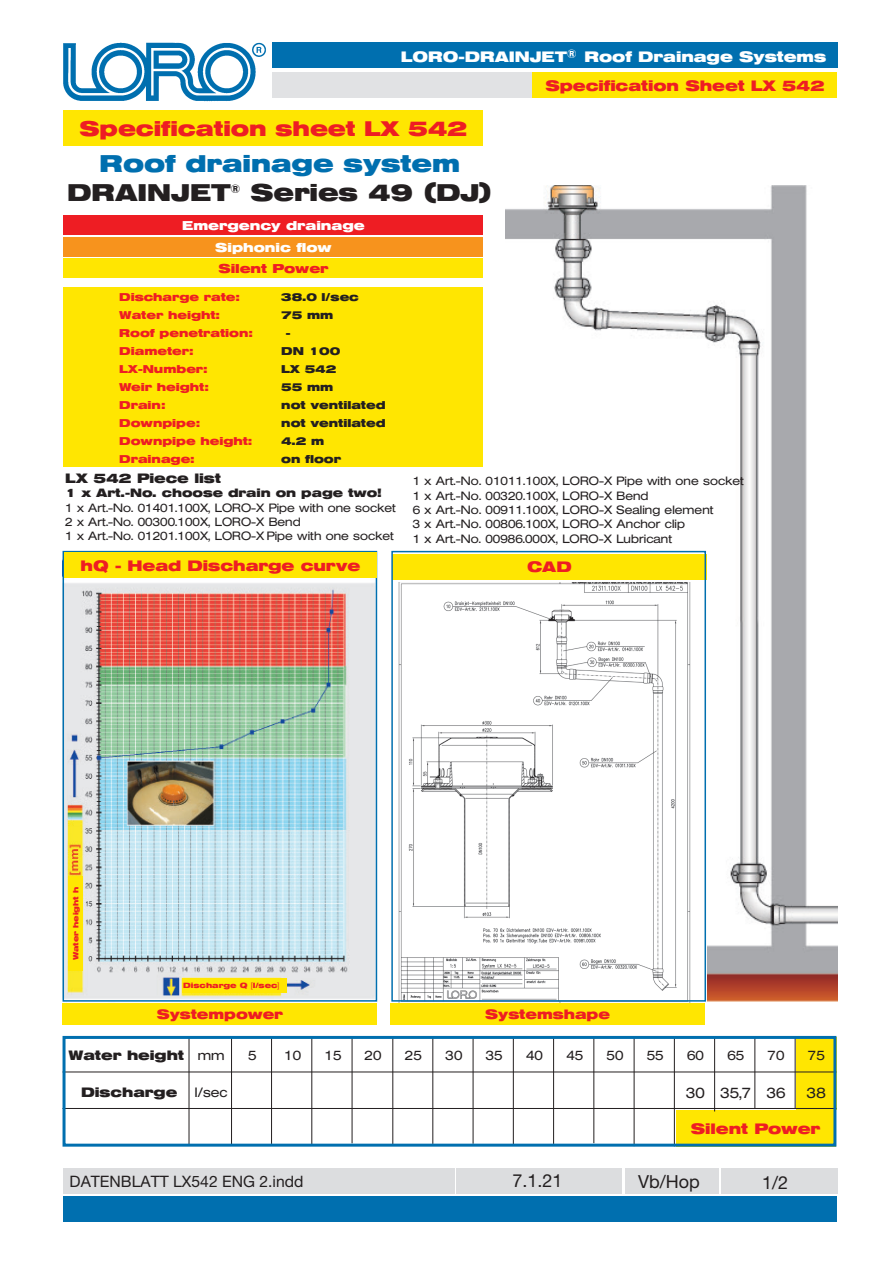
<style>
.page{position:relative;width:893px;height:1263px;background:#fff}
.page>*{position:absolute;margin:0;border:0;box-sizing:border-box;transform-origin:0 0}
.t1{font:700 24px/28.8px "Helvetica Extended BQ";color:#231f20;text-align:center}
.t2{font:700 21px "Helvetica Extended BQ";color:#ee1d23}
.t3{font:18px "Helvetica Neue LT Std";color:#231f20}
.t4{font:15.75px "Helvetica Neue LT Std";color:#231f20}
.t5{font:700 15px/28.7px "Helvetica Extended BQ";color:#fff;text-align:right}
.t6{font:700 15px "Helvetica Extended BQ";color:#ee1d23}
.t7{font:300 15px "Helvetica Extended BQ";color:#231f20}
.t8{font:300 13.5px "Helvetica Extended BQ";color:#231f20}
.t9{font:700 13.5px "Helvetica Extended BQ";color:#231f20}
.t10{font:700 13.5px "Helvetica Extended BQ";color:#ee1d23}
.t11{font:700 12.75px "Helvetica Extended BQ";color:#fff}
.t12{font:700 12.75px "Helvetica Extended BQ";color:#ee1d23}
.t13{font:300 12px/14.4px "Helvetica Extended BQ";color:#231f20}
.t14{font:700 12px "Helvetica Extended BQ";color:#231f20}
.t15{font:700 11.25px "Helvetica Extended BQ";color:#ee1d23}
.t16{font:700 11.25px "Helvetica Extended BQ";color:#231f20}
.t17{font:700 7.5px "Helvetica Extended BQ";color:#ee1d23}
.s1{color:#ee1d23}
.s2{color:#006faf}
.s3{font-family:"Helvetica Neue LT Std";font-weight:400}
</style>
<div class="page">
<div style="left:272px;top:43px;width:565px;height:25px;background:#006faf"></div>
<div style="left:272px;top:72px;width:565px;height:26px;background:#e1e2e4"></div>
<img style="left:63px;top:42px;width:203px;height:60px">
<div style="left:532px;top:72px;width:305px;height:26px;background:#ffe601"></div>
<div style="left:63px;top:1196px;width:774px;height:26px;background:#006faf"></div>
<div style="left:63px;top:1168px;width:392px;height:25px;background:#dcdddf"></div>
<div style="left:456px;top:1168px;width:166px;height:25px;background:#dcdddf"></div>
<div style="left:625px;top:1168px;width:93px;height:25px;background:#dcdddf"></div>
<div style="left:721px;top:1168px;width:116px;height:25px;background:#dcdddf"></div>
<img style="left:505px;top:185px;width:332px;height:817px">
<img style="left:66px;top:583px;width:308px;height:416px">
<div style="left:63px;top:551px;width:314px;height:451px;border:2px solid #006faf"></div>
<div style="left:392px;top:554px;width:315px;height:25px;background:#ffe601"></div>
<div style="left:64px;top:110px;width:419px;height:36px;background:#ffe601"></div>
<div style="left:796px;top:1037px;width:40px;height:37px;background:#ffe601"></div>
<div style="left:796px;top:1074px;width:40px;height:36px;background:#ffe601"></div>
<div style="left:676px;top:1110px;width:159px;height:37px;background:#ffe601"></div>
<hr style="left:63px;top:1072px;width:773px;height:1px;background:#231f20">
<hr style="left:63px;top:1108px;width:773px;height:1px;background:#231f20">
<hr style="left:189px;top:1037px;width:1px;height:108px;background:#231f20">
<hr style="left:271px;top:1037px;width:1px;height:107px;background:#231f20">
<hr style="left:312px;top:1037px;width:1px;height:108px;background:#231f20">
<hr style="left:352px;top:1037px;width:1px;height:106px;background:#231f20">
<hr style="left:393px;top:1037px;width:1px;height:109px;background:#231f20">
<hr style="left:473px;top:1037px;width:1px;height:107px;background:#231f20">
<hr style="left:513px;top:1037px;width:1px;height:108px;background:#231f20">
<hr style="left:553px;top:1037px;width:1px;height:107px;background:#231f20">
<hr style="left:594px;top:1037px;width:1px;height:106px;background:#231f20">
<hr style="left:634px;top:1037px;width:1px;height:109px;background:#231f20">
<hr style="left:674px;top:1037px;width:1px;height:109px;background:#231f20">
<hr style="left:714px;top:1037px;width:1px;height:74px;background:#231f20">
<hr style="left:755px;top:1037px;width:1px;height:71px;background:#231f20">
<hr style="left:795px;top:1037px;width:1px;height:71px;background:#231f20">
<hr style="left:231px;top:1037px;width:1px;height:108px;background:#231f20">
<div style="left:392px;top:582px;width:315px;height:426px;background:#fff"></div>
<img style="left:398px;top:582px;width:293px;height:421px">
<div style="left:63px;top:1003px;width:314px;height:22px;background:#ffe601"></div>
<div style="left:390px;top:1003px;width:315px;height:22px;background:#ffe601"></div>
<hr style="left:433px;top:1037px;width:1px;height:107px;background:#231f20">
<div style="left:64px;top:552px;width:313px;height:26px;background:#ffe601"></div>
<div style="left:64px;top:237px;width:419px;height:20px;background:#f7931d"></div>
<div style="left:64px;top:215px;width:419px;height:20px;background:#ee1d23"></div>
<div style="left:64px;top:258px;width:419px;height:20px;background:#ffe601"></div>
<div style="left:64px;top:288px;width:419px;height:17px;background:#ffe601"></div>
<div style="left:64px;top:306px;width:419px;height:17px;background:#ffe601"></div>
<div style="left:64px;top:324px;width:419px;height:17px;background:#ffe601"></div>
<div style="left:64px;top:342px;width:419px;height:17px;background:#ffe601"></div>
<div style="left:64px;top:360px;width:419px;height:17px;background:#ffe601"></div>
<div style="left:64px;top:378px;width:419px;height:17px;background:#ffe601"></div>
<div style="left:64px;top:396px;width:419px;height:17px;background:#ffe601"></div>
<div style="left:64px;top:414px;width:419px;height:17px;background:#ffe601"></div>
<div style="left:64px;top:432px;width:419px;height:17px;background:#ffe601"></div>
<div style="left:64px;top:450px;width:419px;height:17px;background:#ffe601"></div>
<div style="left:182px;top:978px;width:104px;height:14px;background:#ffe601"></div>
<div style="left:391px;top:551px;width:315px;height:451px;border:2px solid #006faf"></div>
<div style="left:63px;top:1036px;width:773px;height:111px;border:3px solid #006faf"></div>
<div style="left:69px;top:876px;width:14px;height:95px;background:#ffe601"></div>
<p class="t5" style="left:401px;top:43px;width:427px">LORO-DRAINJET<sup>®</sup> Roof Drainage Systems<br><span class="s1">Specification Sheet LX 542</span></p>
<h2 class="t2" style="left:80px;top:116px;width:389px">Specification sheet LX 542</h2>
<h1 class="t1" style="left:67px;top:150px;width:427px"><span class="s2">Roof drainage system<br></span>DRAINJET<sup>®</sup> Series 49 (DJ)</h1>
<p class="t11" style="left:182px;top:218px;width:184px">Emergency drainage</p>
<p class="t12" style="left:218px;top:261px;width:111px">Silent Power</p>
<p class="t15" style="left:119px;top:290px;width:122px">Discharge rate:</p>
<p class="t16" style="left:281px;top:290px;width:79px">38.0 l/sec</p>
<p class="t15" style="left:119px;top:308px;width:102px">Water height:</p>
<p class="t16" style="left:281px;top:308px;width:54px">75 mm</p>
<p class="t15" style="left:119px;top:326px;width:135px">Roof penetration:</p>
<p class="t16" style="left:286px;top:326px;width:6px">-</p>
<p class="t15" style="left:119px;top:344px;width:75px">Diameter:</p>
<p class="t16" style="left:281px;top:344px;width:61px">DN 100</p>
<p class="t15" style="left:119px;top:362px;width:89px">LX-Number:</p>
<p class="t16" style="left:281px;top:362px;width:57px">LX 542</p>
<p class="t15" style="left:119px;top:380px;width:91px">Weir height:</p>
<p class="t16" style="left:281px;top:380px;width:54px">55 mm</p>
<p class="t15" style="left:119px;top:398px;width:47px">Drain:</p>
<p class="t16" style="left:281px;top:398px;width:106px">not ventilated</p>
<p class="t15" style="left:119px;top:416px;width:82px">Downpipe:</p>
<p class="t16" style="left:281px;top:416px;width:106px">not ventilated</p>
<p class="t15" style="left:119px;top:434px;width:134px">Downpipe height:</p>
<p class="t16" style="left:281px;top:434px;width:44px">4.2 m</p>
<p class="t15" style="left:119px;top:452px;width:76px">Drainage:</p>
<p class="t16" style="left:281px;top:452px;width:61px">on floor</p>
<p class="t11" style="left:215px;top:240px;width:118px">Siphonic flow</p>
<p class="t9" style="left:65px;top:470px;width:157px">LX 542 Piece list</p>
<p class="t14" style="left:65px;top:486px;width:318px">1 x Art.-No. choose drain on page two!</p>
<p class="t13" style="left:65px;top:500px;width:332px">1 x Art.-No. 01401.100X, LORO-X Pipe with one socket<br>2 x Art.-No. 00300.100X, LORO-X Bend<br>1 x Art.-No. 01201.100X, LORO-X Pipe with one socket</p>
<p class="t6" style="left:81px;top:557px;width:281px">hQ - Head Discharge curve</p>
<p class="t13" style="left:413px;top:474px;width:332px">1 x Art.-No. 01011.100X, LORO-X Pipe with one socket 1 x Art.-No. 00320.100X, LORO-X Bend<br>6 x Art.-No. 00911.100X, LORO-X Sealing element<br>3 x Art.-No. 00806.100X, LORO-X Anchor clip<br>1 x Art.-No. 00986.000X, LORO-X Lubricant</p>
<p class="t6" style="left:527px;top:558px;width:46px">CAD</p>
<p class="t17" style="left:72px;top:960px;width:75px;rotate:-90deg">Water height h</p>
<p class="t17" style="left:183px;top:981px;width:98px">Discharge Q <span class="s3">[</span>l/sec<span class="s3">]</span></p>
<p class="t10" style="left:157px;top:1006px;width:128px">Systempower</p>
<p class="t10" style="left:485px;top:1006px;width:126px">Systemshape</p>
<p class="t9" style="left:69px;top:1048px;width:117px">Water height</p>
<p class="t9" style="left:81px;top:1084px;width:98px">Discharge</p>
<p class="t8" style="left:198px;top:1048px;width:28px">mm</p>
<p class="t8" style="left:195px;top:1084px;width:34px">l/sec</p>
<p class="t8" style="left:248px;top:1048px;width:10px">5</p>
<p class="t8" style="left:284px;top:1048px;width:18px">10</p>
<p class="t8" style="left:325px;top:1048px;width:18px">15</p>
<p class="t8" style="left:365px;top:1048px;width:18px">20</p>
<p class="t8" style="left:405px;top:1048px;width:18px">25</p>
<p class="t8" style="left:446px;top:1048px;width:18px">30</p>
<p class="t8" style="left:486px;top:1048px;width:18px">35</p>
<p class="t8" style="left:526px;top:1048px;width:18px">40</p>
<p class="t8" style="left:566px;top:1048px;width:18px">45</p>
<p class="t8" style="left:607px;top:1048px;width:18px">50</p>
<p class="t8" style="left:647px;top:1048px;width:18px">55</p>
<p class="t8" style="left:687px;top:1048px;width:18px">60</p>
<p class="t7" style="left:686px;top:1084px;width:20px">30</p>
<p class="t8" style="left:727px;top:1048px;width:18px">65</p>
<p class="t7" style="left:720px;top:1084px;width:32px">35,7</p>
<p class="t8" style="left:768px;top:1048px;width:18px">70</p>
<p class="t7" style="left:767px;top:1084px;width:20px">36</p>
<p class="t8" style="left:808px;top:1048px;width:18px">75</p>
<p class="t7" style="left:807px;top:1084px;width:20px">38</p>
<p class="t6" style="left:691px;top:1120px;width:131px">Silent Power</p>
<h3 class="t4" style="left:70px;top:1172px;width:235px">DATENBLATT LX542 ENG 2.indd</h3>
<h3 class="t3" style="left:512px;top:1170px;width:52px">7.1.21</h3>
<h3 class="t3" style="left:638px;top:1170px;width:63px">Vb/Hop</h3>
<h3 class="t3" style="left:762px;top:1172px;width:28px">1/2</h3>
</div>
